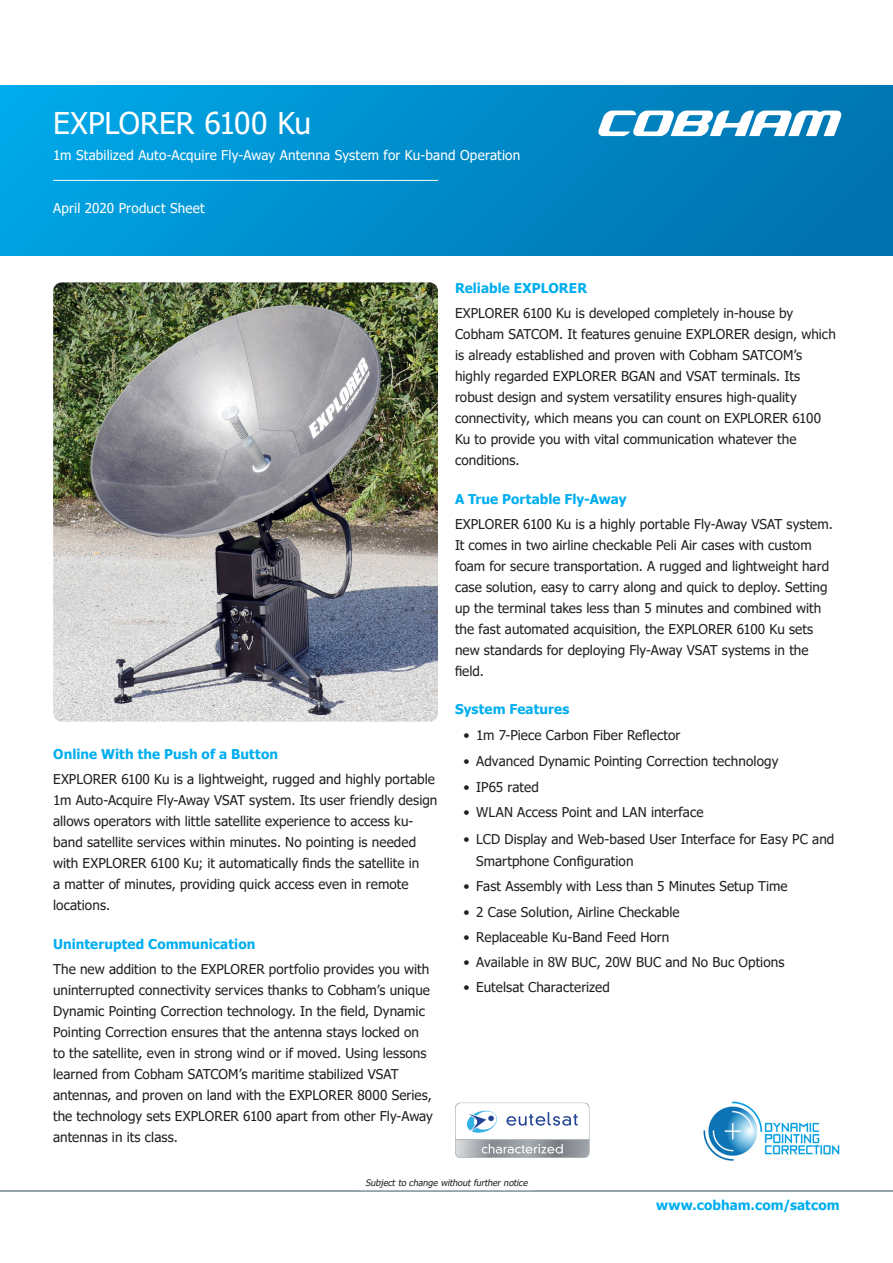
<style>
.page{position:relative;width:893px;height:1263px;background:#fff}
.page>*{position:absolute;margin:0;border:0;box-sizing:border-box;transform-origin:0 0}
.t1{font:30px "Tahoma";letter-spacing:-.005em;color:#fff}
.Body{font:13.5px/21px "Tahoma";letter-spacing:.005em;color:#231f20}
.BlueHead{font:700 13.5px "Tahoma";letter-spacing:.005em;color:#00aeef}
.t2{font:13.5px "Tahoma";letter-spacing:.015em;color:#fff}
.Body-2{font:700 13.5px "Tahoma";letter-spacing:.01em;color:#00aeef}
.skema_brød{font:italic 9px "Tahoma";color:#231f20}
</style>
<div class="page">
<div style="left:0;top:85px;width:893px;height:170px;background:linear-gradient(to right,#00a6e6,#0071ad)"></div>
<svg style="left:597px;top:111px;width:245px;height:25px"></svg>
<hr style="left:53px;top:180px;width:385px;height:1px;background:#fff">
<hr style="left:0;top:1191px;width:893px;height:1px;background:#94a2aa">
<img style="left:53px;top:282px;width:385px;height:440px">
<img style="left:703px;top:1101px;width:137px;height:60px">
<svg style="left:455px;top:1102px;width:135px;height:56px"></svg>
<p class="t1" style="left:53px;top:102px;width:260px">EXPLORER 6100 Ku</p>
<p class="t2" style="left:53px;top:146px;width:469px">1m Stabilized Auto-Acquire Fly-Away Antenna System for Ku-band Operation</p>
<p class="t2" style="left:53px;top:199px;width:153px">April 2020 Product Sheet</p>
<p class="BlueHead" style="left:53px;top:744px;width:226px">Online With the Push of a Button</p>
<p class="Body" style="left:53px;top:769px;width:386px">EXPLORER 6100 Ku is a lightweight, rugged and highly portable 1m Auto-Acquire Fly-Away VSAT system. Its user friendly design allows operators with little satellite experience to access ku&shy;band satellite services within minutes. No pointing is needed with EXPLORER 6100 Ku; it automatically finds the satellite in<br>a matter of minutes, providing quick access even in remote locations.</p>
<p class="BlueHead" style="left:53px;top:934px;width:204px">Uninterupted Communication</p>
<p class="Body" style="left:53px;top:959px;width:381px">The new addition to the EXPLORER portfolio provides you with uninterrupted connectivity services thanks to Cobham’s unique Dynamic Pointing Correction technology. In the field, Dynamic Pointing Correction ensures that the antenna stays locked on to the satellite, even in strong wind or if moved. Using lessons learned from Cobham SATCOM’s maritime stabilized VSAT antennas, and proven on land with the EXPLORER 8000 Series, the technology sets EXPLORER 6100 apart from other Fly-Away antennas in its class.</p>
<p class="Body-2" style="left:455px;top:278px;width:134px">Reliable EXPLORER</p>
<p class="Body" style="left:455px;top:303px;width:382px">EXPLORER 6100 Ku is developed completely in-house by Cobham SATCOM. It features genuine EXPLORER design, which is already established and proven with Cobham SATCOM’s highly regarded EXPLORER BGAN and VSAT terminals. Its robust design and system versatility ensures high-quality connectivity, which means you can count on EXPLORER 6100<br>Ku to provide you with vital communication whatever the conditions.</p>
<p class="BlueHead" style="left:455px;top:489px;width:173px">A True Portable Fly-Away</p>
<p class="Body" style="left:455px;top:514px;width:379px">EXPLORER 6100 Ku is a highly portable Fly-Away VSAT system.<br>It comes in two airline checkable Peli Air cases with custom foam for secure transportation. A rugged and lightweight hard case solution, easy to carry along and quick to deploy. Setting up the terminal takes less than 5 minutes and combined with the fast automated acquisition, the EXPLORER 6100 Ku sets new standards for deploying Fly-Away VSAT systems in the field.</p>
<p class="Body-2" style="left:455px;top:700px;width:116px">System Features</p>
<p class="Body" style="left:463px;top:725px;width:218px">• 1m 7-Piece Carbon Fiber Reflector</p>
<p class="Body" style="left:463px;top:752px;width:316px">• Advanced Dynamic Pointing Correction technology</p>
<p class="Body" style="left:463px;top:777px;width:77px">• IP65 rated</p>
<p class="Body" style="left:463px;top:802px;width:242px">• WLAN Access Point and LAN interface</p>
<p class="Body" style="left:476px;top:828px;width:360px;line-height:22.5px;text-indent:-13px">• LCD Display and Web-based User Interface for Easy PC and<br>Smartphone Configuration</p>
<p class="Body" style="left:463px;top:877px;width:326px">• Fast Assembly with Less than 5 Minutes Setup Time</p>
<p class="Body" style="left:463px;top:902px;width:218px">• 2 Case Solution, Airline Checkable</p>
<p class="Body" style="left:463px;top:927px;width:207px">• Replaceable Ku-Band Feed Horn</p>
<p class="Body" style="left:463px;top:952px;width:322px">• Available in 8W BUC, 20W BUC and No Buc Options</p>
<p class="Body" style="left:463px;top:978px;width:148px">• Eutelsat Characterized</p>
<p class="skema_brød" style="left:365px;top:1177px;width:166px">Subject to change without further notice</p>
<p class="BlueHead" style="left:656px;top:1195px;width:185px">www.cobham.com/satcom</p>
</div>
